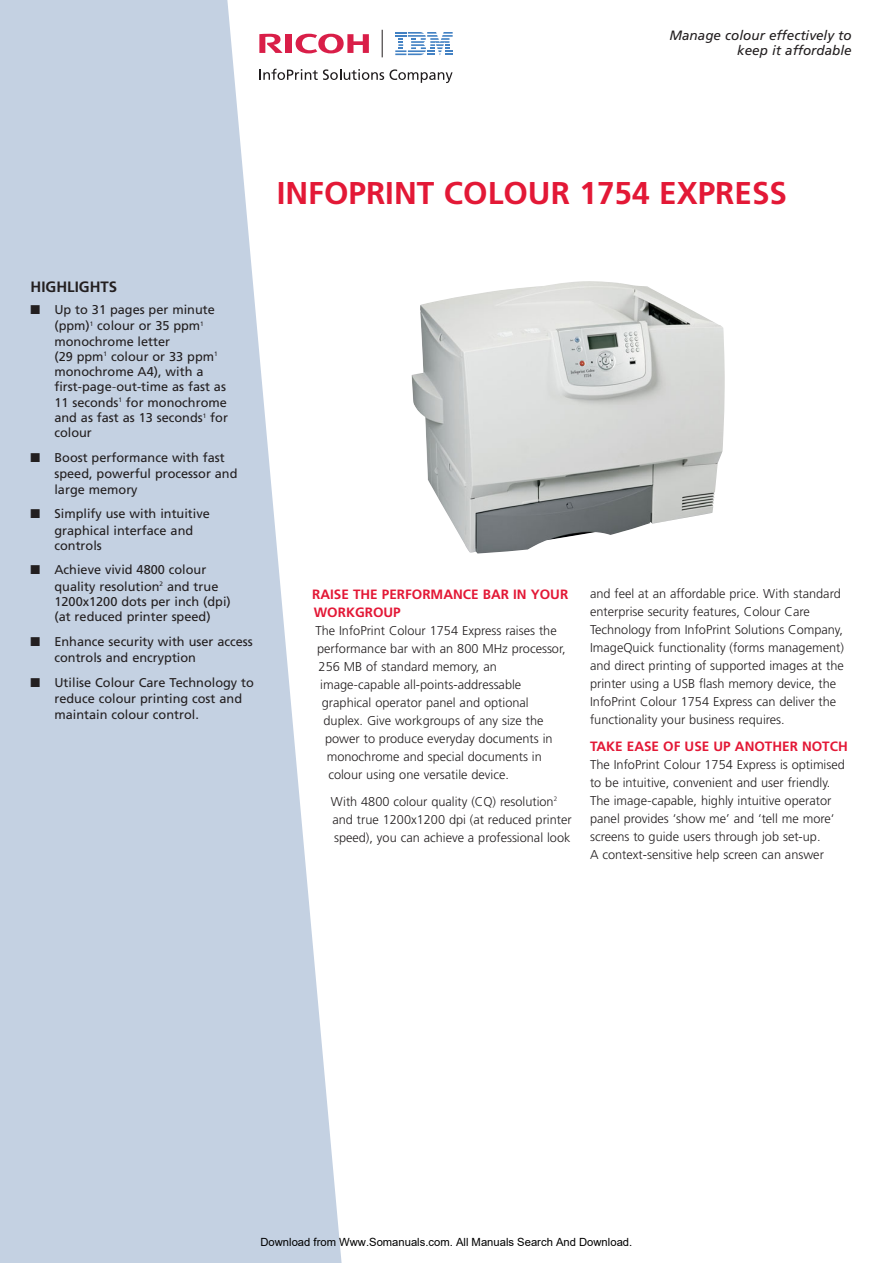
<style>
.page{position:relative;width:893px;height:1263px;background:#fff}
.page>*{position:absolute;margin:0;border:0;box-sizing:border-box;transform-origin:0 0}
.t1{font:700 31.5px "Frutiger";color:#e31836}
.t2{font:700 15px "Frutiger";color:#231f20}
.t3{font:700 13.5px/18px "Frutiger";color:#e31836}
.t4{font:italic 13.5px/15px "Frutiger";color:#231f20;text-align:right}
.t5{font:300 12.75px/18px "Frutiger";color:#231f20}
.t6{font:12.75px/15.3px "Frutiger";color:#231f20}
.t7{font:11.25px "Arial";color:#000}
.s1{font-family:"Helvetica Neue";font-weight:300}
.s2{font-family:"Helvetica Neue"}
</style>
<div class="page">
<svg style="left:0;top:0;width:342px;height:1263px;fill:#c4d1e2"></svg>
<svg style="left:296px;top:34px;width:73px;height:19px"></svg>
<div style="left:285px;top:34px;width:7px;height:19px;background:#d91e48"></div>
<svg style="left:259px;top:34px;width:24px;height:19px"></svg>
<svg style="left:395px;top:32px;width:58px;height:23px"></svg>
<svg style="left:382px;top:30px;width:1px;height:27px"></svg>
<svg style="left:259px;top:69px;width:194px;height:14px"></svg>
<img style="left:412px;top:281px;width:313px;height:273px">
<p class="t4" style="left:669px;top:29px;width:184px">Manage colour effectively to keep it affordable</p>
<h1 class="t1" style="left:277px;top:180px;width:512px">INFOPRINT COLOUR 1754 EXPRESS</h1>
<p class="t2" style="left:31px;top:281px;width:88px">HIGHLIGHTS</p>
<p class="t6" style="left:54px;top:302px;width:162px;line-height:16.6px;text-indent:-24px">■ Up to 31 pages per minute (ppm)<sup>1</sup> colour or 35 ppm<sup>1</sup></p>
<p class="t6" style="left:54px;top:334px;width:175px">monochrome letter<br>(29 ppm<sup>1</sup> colour or 33 ppm<sup>1 </sup>monochrome A4), with a first-page<span class="s1">-</span>out-time as fast as<br>11 seconds<sup>1</sup> for monochrome and as fast as 13 seconds<sup>1</sup> for colour</p>
<p class="t6" style="left:54px;top:450px;width:185px;line-height:16.6px;text-indent:-24px">■ Boost performance with fast speed, powerful processor and</p>
<p class="t6" style="left:54px;top:483px;width:85px">large memory</p>
<p class="t6" style="left:31px;top:506px;width:181px;line-height:16.6px;text-align:center">■ Simplify use with intuitive graphical interface and</p>
<p class="t6" style="left:54px;top:539px;width:49px">controls</p>
<p class="t6" style="left:54px;top:562px;width:165px;line-height:16.6px;text-indent:-24px">■ Achieve vivid 4800 colour quality resolution<sup>2</sup> and true</p>
<p class="t6" style="left:54px;top:595px;width:178px">1200x1200 dots per inch (dpi) (at reduced printer speed)</p>
<p class="t6" style="left:54px;top:634px;width:200px;line-height:16.6px;text-indent:-24px">■ Enhance security with user access controls and encryption</p>
<p class="t6" style="left:54px;top:675px;width:201px;line-height:16.6px;text-indent:-24px">■ Utilise Colour Care Technology to reduce colour printing cost and</p>
<p class="t6" style="left:54px;top:708px;width:146px">maintain colour control.</p>
<p class="t3" style="left:312px;top:586px;width:258px">RAISE THE PERFORMANCE BAR IN YOUR<br>WORKGROUP</p>
<p class="t5" style="left:315px;top:622px;width:243px">The InfoPrint Colour 1754 Express raises the</p>
<p class="t5" style="left:317px;top:640px;width:250px">performance bar with an 800 MHz processor,</p>
<p class="t5" style="left:319px;top:658px;width:180px">256 MB of standard memory, an</p>
<p class="t5" style="left:320px;top:676px;width:203px">image<span class="s2">-</span>capable all-points-addressable</p>
<p class="t5" style="left:322px;top:694px;width:208px">graphical operator panel and optional</p>
<p class="t5" style="left:323px;top:712px;width:222px">duplex. Give workgroups of any size the</p>
<p class="t5" style="left:325px;top:730px;width:229px">power to produce everyday documents in</p>
<p class="t5" style="left:327px;top:748px;width:217px">monochrome and special documents in</p>
<p class="t5" style="left:328px;top:766px;width:182px">colour using one versatile device.</p>
<p class="t5" style="left:331px;top:793px;width:242px">With 4800 colour quality (CQ) resolution<sup>2 </sup>and true 1200x1200 dpi (at reduced printer speed), you can achieve a professional look</p>
<p class="t5" style="left:590px;top:586px;width:255px">and feel at an affordable price. With standard enterprise security features, Colour Care Technology from InfoPrint Solutions Company, ImageQuick functionality (forms management) and direct printing of supported images at the printer using a USB flash memory device, the InfoPrint Colour 1754 Express can deliver the functionality your business requires.</p>
<p class="t3" style="left:590px;top:739px;width:259px">TAKE EASE OF USE UP ANOTHER NOTCH</p>
<p class="t5" style="left:590px;top:757px;width:256px">The InfoPrint Colour 1754 Express is optimised to be intuitive, convenient and user friendly.<br>The image<span class="s2">-</span>capable, highly intuitive operator panel provides ‘show me’ and ‘tell me more‘ screens to guide users through job set-up.<br>A context-sensitive help screen can answer</p>
<p class="t7" style="left:260px;top:1235px;width:373px">Download from Www.Somanuals.com. All Manuals Search And Download.</p>
</div>
